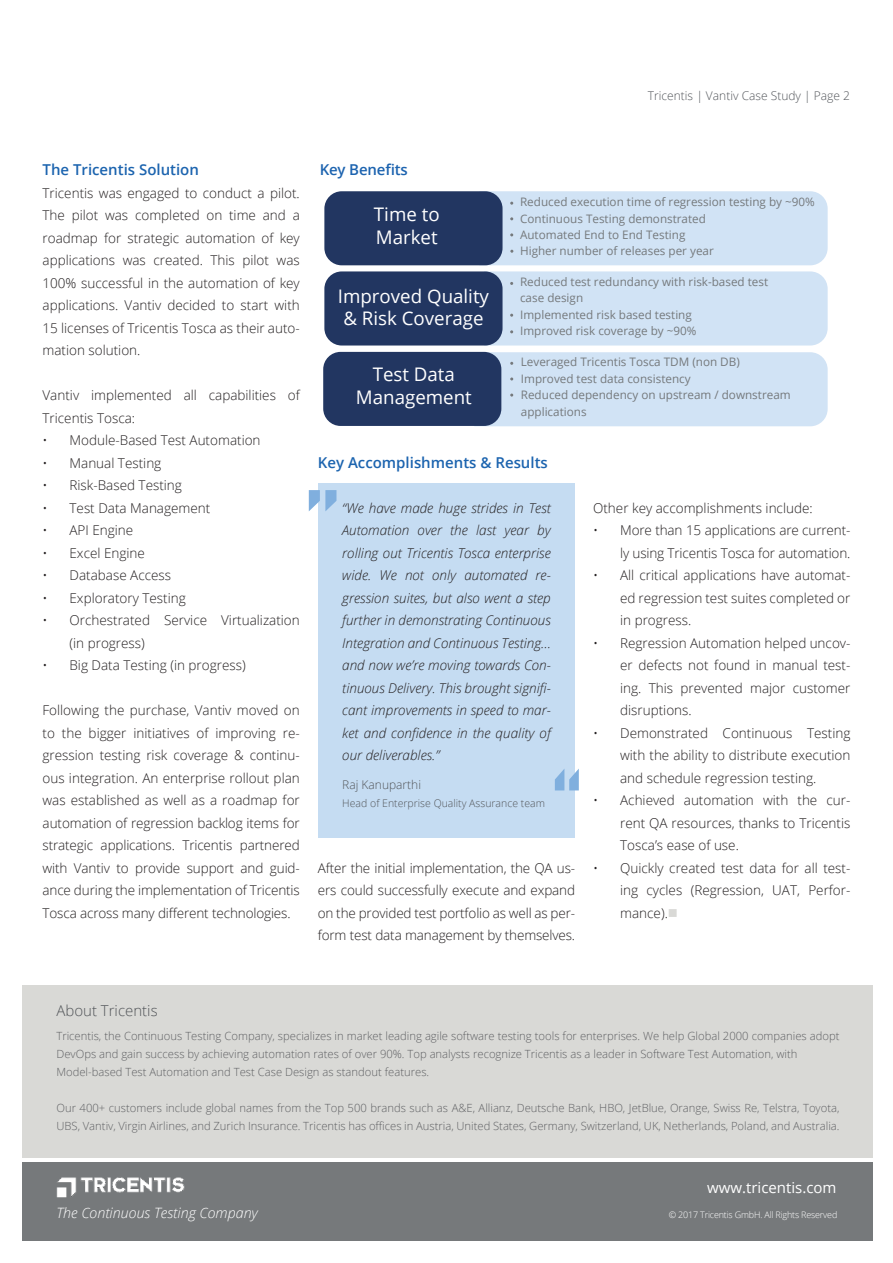
<style>
.page{position:relative;width:893px;height:1263px;background:#fff}
.page>*{position:absolute;margin:0;border:0;box-sizing:border-box;transform-origin:0 0}
.t1{font:18.75px/22.5px "Open Sans";color:#fff}
.t2{font:600 15px "Open Sans";color:#1c64af}
.t3{font:15px "Open Sans";color:#fff}
.t4{font:300 15px "Open Sans";color:#53565a}
.t5{font:600 15px "Open Sans";letter-spacing:-.01em;color:#1c63af}
.t6{font:italic 300 14.25px "Open Sans";color:#fff}
.t7{font:300 13.5px/22.5px "Open Sans";color:#231f20;text-align:justify}
.t8{font:italic 300 13.5px/22.5px "Open Sans";color:#231f20;text-align:justify}
.t9{font:300 12px "Open Sans";color:#53565b}
.t10{font:300 12px "Open Sans";color:#53565a}
.t11{font:11.7px/16.4px "Open Sans";color:#75797c}
.t12{font:300 11.25px/18px "Open Sans";color:#606164}
.t13{font:300 10.5px "Open Sans";color:#53565a}
.t14{font:300 9px "Open Sans";letter-spacing:-.02em;color:#fff}
.s1{color:#d9d9d6}
</style>
<div class="page">
<div style="left:22px;top:1162px;width:850px;height:79px;background:#76797b"></div>
<img style="left:56px;top:1177px;width:129px;height:21px">
<div style="left:323px;top:352px;width:178px;height:74px;background:#223661;border-radius:17px"></div>
<div style="left:324px;top:191px;width:178px;height:74px;background:#223661;border-radius:17px"></div>
<div style="left:324px;top:271px;width:178px;height:74px;background:#223661;border-radius:17px"></div>
<svg style="left:479px;top:191px;width:349px;height:74px;background:#c6d8eb"></svg>
<svg style="left:484px;top:271px;width:344px;height:74px;background:#c8daed"></svg>
<div style="left:484px;top:352px;width:344px;height:74px;background:#d1e3f5"></div>
<div style="left:318px;top:484px;width:256px;height:354px;background:#c5dcf2"></div>
<svg style="left:309px;top:490px;width:27px;height:21px"></svg>
<svg style="left:555px;top:769px;width:24px;height:21px"></svg>
<div style="left:22px;top:985px;width:850px;height:173px;background:#d9d9d6"></div>
<p class="t9" style="left:648px;top:88px;width:204px">Tricentis | Vantiv Case Study | Page 2</p>
<p class="t2" style="left:43px;top:164px;width:158px">The Tricentis Solution</p>
<p class="t7" style="left:43px;top:181px;width:259px">Tricentis was engaged to conduct a pilot.<br>The pilot was completed on time and a roadmap for strategic automation of key applications was created. This pilot was 100% successful in the automation of key applications. Vantiv decided to start with 15 licenses of Tricentis Tosca as their auto&shy;mation solution.</p>
<p class="t7" style="left:43px;top:384px;width:259px">Vantiv implemented all capabilities of<br>Tricentis Tosca:</p>
<p class="t7" style="left:43px;top:429px;width:220px">• Module-Based Test Automation</p>
<p class="t7" style="left:43px;top:452px;width:120px">• Manual Testing</p>
<p class="t7" style="left:43px;top:474px;width:141px">• Risk-Based Testing</p>
<p class="t7" style="left:43px;top:497px;width:169px">• Test Data Management</p>
<p class="t7" style="left:43px;top:519px;width:92px">• API Engine</p>
<p class="t7" style="left:43px;top:542px;width:104px">• Excel Engine</p>
<p class="t7" style="left:43px;top:564px;width:130px">• Database Access</p>
<p class="t7" style="left:43px;top:587px;width:145px">• Exploratory Testing</p>
<p class="t7" style="left:70px;top:609px;width:232px;text-indent:-27px">• Orchestrated Service Virtualization (in progress)</p>
<p class="t7" style="left:43px;top:654px;width:205px">• Big Data Testing (in progress)</p>
<p class="t7" style="left:43px;top:699px;width:259px">Following the purchase, Vantiv moved on to the bigger initiatives of improving re&shy;gression testing risk coverage &amp; continu&shy;ous integration. An enterprise rollout plan was established as well as a roadmap for automation of regression backlog items for strategic applications. Tricentis partnered with Vantiv to provide support and guid&shy;ance during the implementation of Tricentis Tosca across many different technologies.</p>
<p class="t5" style="left:320px;top:160px;width:90px">Key Benefits</p>
<h1 class="t1" style="left:374px;top:205px;width:67px">Time to<br>Market</h1>
<h1 class="t1" style="left:338px;top:287px;width:153px">Improved Quality &amp; Risk Coverage</h1>
<h1 class="t1" style="left:356px;top:365px;width:117px;text-align:center">Test Data<br>Management</h1>
<p class="t11" style="left:520px;top:195px;width:296px">Reduced execution time of regression testing by ~90% Continuous Testing demonstrated<br>Automated End to End Testing<br>Higher number of releases per year</p>
<p class="t11" style="left:520px;top:275px;width:250px">Reduced test redundancy with risk-based test case design<br>Implemented risk based testing<br>Improved risk coverage by ~90%</p>
<p class="t11" style="left:521px;top:355px;width:271px">Leveraged Tricentis Tosca TDM (non DB)<br>Improved test data consistency<br>Reduced dependency on upstream / downstream applications</p>
<p class="t2" style="left:318px;top:456px;width:232px">Key Accomplishments &amp; Results</p>
<p class="t8" style="left:342px;top:496px;width:210px">“We have made huge strides in Test Automation over the last year by rolling out Tricentis Tosca enterprise wide. We not only automated re&shy;gression suites, but also went a step further in demonstrating Continuous Integration and Continuous Testing... and now we’re moving towards Con&shy;tinuous Delivery. This brought signifi&shy;cant improvements in speed to mar&shy;ket and confidence in the quality of our deliverables.”</p>
<p class="t10" style="left:342px;top:776px;width:80px">Raj Kanuparthi</p>
<p class="t13" style="left:342px;top:796px;width:204px">Head of Enterprise Quality Assurance team</p>
<p class="t7" style="left:318px;top:856px;width:259px">After the initial implementation, the QA us&shy;ers could successfully execute and expand on the provided test portfolio as well as per&shy;form test data management by themselves.</p>
<p class="t7" style="left:593px;top:496px;width:221px">Other key accomplishments include:</p>
<p class="t7" style="left:593px;top:519px;width:259px;text-align:right">• More than 15 applications are current&shy;ly using Tricentis Tosca for automation.</p>
<p class="t7" style="left:620px;top:564px;width:232px;text-indent:-27px">• All critical applications have automat&shy;ed regression test suites completed or in progress.</p>
<p class="t7" style="left:620px;top:632px;width:232px;text-indent:-27px">• Regression Automation helped uncov&shy;er defects not found in manual test&shy;ing. This prevented major customer disruptions.</p>
<p class="t7" style="left:620px;top:722px;width:232px;text-indent:-27px">• Demonstrated Continuous Testing with the ability to distribute execution and schedule regression testing.</p>
<p class="t7" style="left:620px;top:789px;width:232px;text-indent:-27px">• Achieved automation with the cur&shy;rent QA resources, thanks to Tricentis Tosca’s ease of use.</p>
<p class="t7" style="left:620px;top:857px;width:232px;text-indent:-27px">• Quickly created test data for all test&shy;ing cycles (Regression, UAT, Perfor&shy;mance).<span class="s1">■</span></p>
<p class="t4" style="left:56px;top:1001px;width:103px">About Tricentis</p>
<p class="t12" style="left:56px;top:1027px;width:785px">Tricentis, the Continuous Testing Company, specializes in market leading agile software testing tools for enterprises. We help Global 2000 companies adopt<br>DevOps and gain success by achieving automation rates of over 90%. Top analysts recognize Tricentis as a leader in Software Test Automation, with<br>Model-based Test Automation and Test Case Design as standout features.</p>
<p class="t12" style="left:56px;top:1099px;width:785px">Our 400+ customers include global names from the Top 500 brands such as A&amp;E, Allianz, Deutsche Bank, HBO, JetBlue, Orange, Swiss Re, Telstra, Toyota,<br>UBS, Vantiv, Virgin Airlines, and Zurich Insurance. Tricentis has offices in Austria, United States, Germany, Switzerland, UK, Netherlands, Poland, and Australia.</p>
<p class="t3" style="left:707px;top:1181px;width:131px">www.tricentis.com</p>
<p class="t6" style="left:56px;top:1203px;width:203px">The Continuous Testing Company</p>
<p class="t14" style="left:669px;top:1209px;width:170px">© 2017 Tricentis GmbH. All Rights Reserved</p>
</div>
